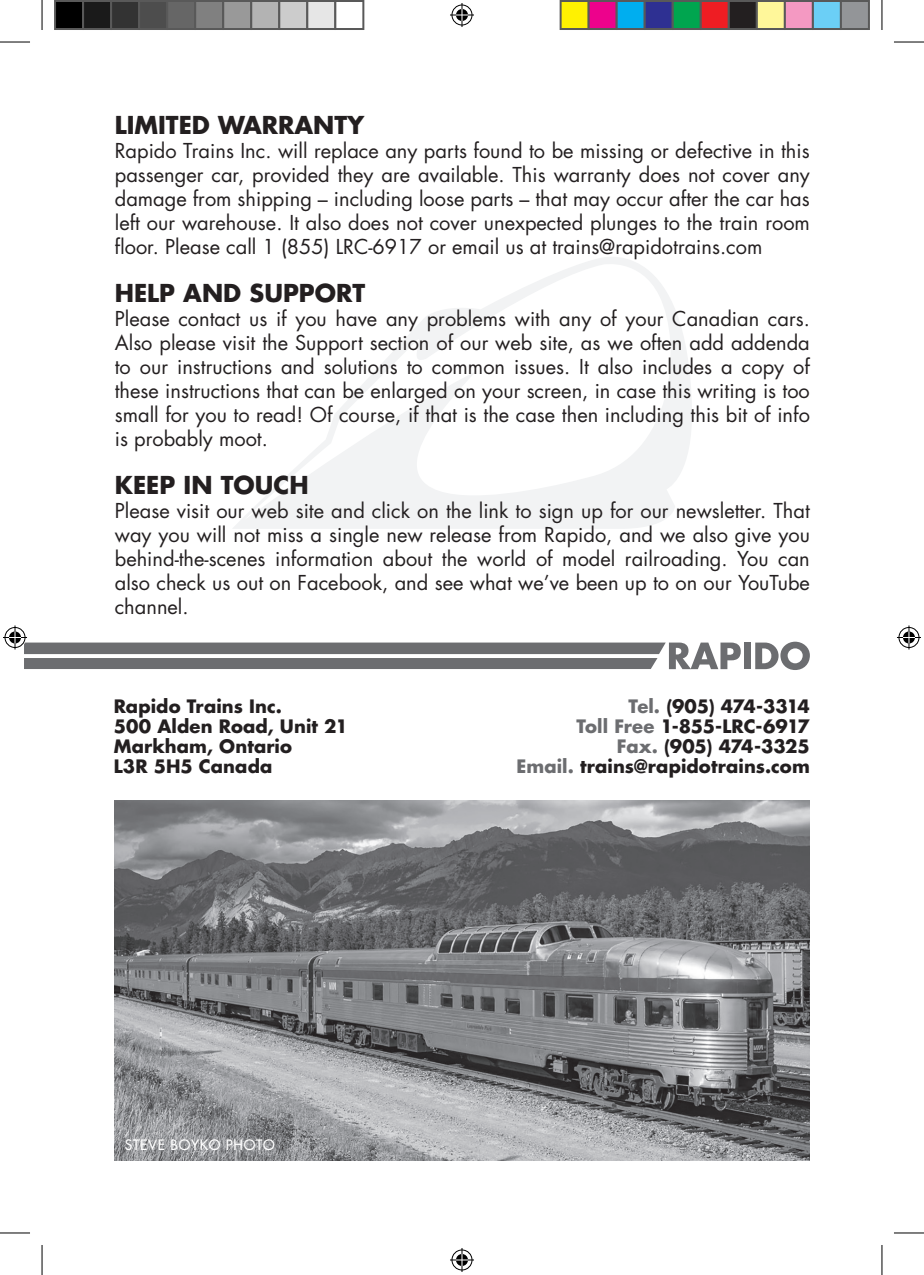
<style>
.page{position:relative;width:924px;height:1275px;background:#fff}
.page>*{position:absolute;margin:0;border:0;box-sizing:border-box;transform-origin:0 0}
.t1{font:700 24px "Futura Std";color:#231f20}
.t2{font:20px/24px "Futura Std";color:#231f20;text-align:justify}
.t3{font:700 18px/20px "Futura Std";letter-spacing:.005em;color:#231f20}
.t4{font:500 14px "Futura Std";letter-spacing:.05em;color:#fff}
.s1{color:#6c6d70}
</style>
<div class="page">
<svg style="left:233px;top:257px;width:459px;height:272px"></svg>
<div style="left:743px;top:642px;width:7px;height:27px;background:#6c6d70"></div>
<svg style="left:755px;top:641px;width:54px;height:29px"></svg>
<img style="left:114px;top:800px;width:695px;height:361px">
<hr style="left:0;top:42px;width:30px;height:1px;background:#000">
<hr style="left:893px;top:42px;width:30px;height:1px;background:#000">
<hr style="left:0;top:1232px;width:30px;height:1px;background:#000">
<hr style="left:893px;top:1232px;width:30px;height:1px;background:#000">
<hr style="left:42px;top:0;width:1px;height:30px;background:#000">
<hr style="left:42px;top:1245px;width:1px;height:30px;background:#000">
<hr style="left:881px;top:0;width:1px;height:30px;background:#000">
<hr style="left:881px;top:1245px;width:1px;height:30px;background:#000">
<svg style="left:450px;top:3px;width:24px;height:24px"></svg>
<svg style="left:450px;top:1248px;width:24px;height:24px"></svg>
<svg style="left:3px;top:625px;width:737px;height:44px"></svg>
<svg style="left:897px;top:625px;width:23px;height:24px"></svg>
<div style="left:55px;top:1px;width:28px;height:28px;background:#000"></div>
<div style="left:54px;top:0;width:30px;height:30px;border:2px solid #595959"></div>
<div style="left:83px;top:1px;width:28px;height:28px;background:#1a1a1a"></div>
<div style="left:82px;top:0;width:30px;height:30px;border:2px solid #595959"></div>
<div style="left:111px;top:1px;width:28px;height:28px;background:#333"></div>
<div style="left:110px;top:0;width:30px;height:30px;border:2px solid #595959"></div>
<div style="left:139px;top:1px;width:28px;height:28px;background:#4d4d4d"></div>
<div style="left:138px;top:0;width:30px;height:30px;border:2px solid #595959"></div>
<div style="left:167px;top:1px;width:28px;height:28px;background:#666"></div>
<div style="left:166px;top:0;width:30px;height:30px;border:2px solid #595959"></div>
<div style="left:195px;top:1px;width:28px;height:28px;background:#808080"></div>
<div style="left:194px;top:0;width:30px;height:30px;border:2px solid #595959"></div>
<div style="left:223px;top:1px;width:28px;height:28px;background:#999"></div>
<div style="left:222px;top:0;width:30px;height:30px;border:2px solid #595959"></div>
<div style="left:251px;top:1px;width:28px;height:28px;background:#b3b3b3"></div>
<div style="left:250px;top:0;width:30px;height:30px;border:2px solid #595959"></div>
<div style="left:279px;top:1px;width:28px;height:28px;background:#ccc"></div>
<div style="left:278px;top:0;width:30px;height:30px;border:2px solid #595959"></div>
<div style="left:307px;top:1px;width:28px;height:28px;background:#e6e6e6"></div>
<div style="left:306px;top:0;width:30px;height:30px;border:2px solid #595959"></div>
<div style="left:334px;top:0;width:30px;height:30px;border:2px solid #595959"></div>
<div style="left:560px;top:1px;width:28px;height:28px;background:#fff101"></div>
<div style="left:559px;top:0;width:30px;height:30px;border:2px solid #595959"></div>
<div style="left:588px;top:1px;width:28px;height:28px;background:#ed028c"></div>
<div style="left:587px;top:0;width:30px;height:30px;border:2px solid #595959"></div>
<div style="left:616px;top:1px;width:28px;height:28px;background:#00aeef"></div>
<div style="left:615px;top:0;width:30px;height:30px;border:2px solid #595959"></div>
<div style="left:644px;top:1px;width:28px;height:28px;background:#2e3092"></div>
<div style="left:643px;top:0;width:30px;height:30px;border:2px solid #595959"></div>
<div style="left:672px;top:1px;width:28px;height:28px;background:#00a54f"></div>
<div style="left:671px;top:0;width:30px;height:30px;border:2px solid #595959"></div>
<div style="left:700px;top:1px;width:28px;height:28px;background:#ee1d23"></div>
<div style="left:699px;top:0;width:30px;height:30px;border:2px solid #595959"></div>
<div style="left:728px;top:1px;width:28px;height:28px;background:#231f20"></div>
<div style="left:727px;top:0;width:30px;height:30px;border:2px solid #595959"></div>
<div style="left:756px;top:1px;width:28px;height:28px;background:#fff79a"></div>
<div style="left:755px;top:0;width:30px;height:30px;border:2px solid #595959"></div>
<div style="left:784px;top:1px;width:28px;height:28px;background:#f499c2"></div>
<div style="left:783px;top:0;width:30px;height:30px;border:2px solid #595959"></div>
<div style="left:812px;top:1px;width:28px;height:28px;background:#6bcff6"></div>
<div style="left:811px;top:0;width:30px;height:30px;border:2px solid #595959"></div>
<div style="left:840px;top:1px;width:28px;height:28px;background:#939598"></div>
<div style="left:839px;top:0;width:30px;height:30px;border:2px solid #595959"></div>
<p class="t1" style="left:115px;top:109px;width:251px">LIMITED WARRANTY</p>
<p class="t2" style="left:115px;top:139px;width:696px">Rapido Trains Inc. will replace any parts found to be missing or defective in this passenger car, provided they are available. This warranty does not cover any damage from shipping – including loose parts – that may occur after the car has left our warehouse. It also does not cover unexpected plunges to the train room floor. Please call 1 (855) LRC-6917 or email us at trains@rapidotrains.com</p>
<p class="t1" style="left:115px;top:277px;width:252px">HELP AND SUPPORT</p>
<p class="t2" style="left:115px;top:307px;width:696px">Please contact us if you have any problems with any of your Canadian cars.<br>Also please visit the Support section of our web site, as we often add addenda to our instructions and solutions to common issues. It also includes a copy of these instructions that can be enlarged on your screen, in case this writing is too small for you to read! Of course, if that is the case then including this bit of info is probably moot.</p>
<p class="t1" style="left:115px;top:469px;width:195px">KEEP IN TOUCH</p>
<p class="t2" style="left:115px;top:499px;width:696px">Please visit our web site and click on the link to sign up for our newsletter. That way you will not miss a single new release from Rapido, and we also give you behind-the-scenes information about the world of model railroading. You can also check us out on Facebook, and see what we’ve been up to on our YouTube channel.</p>
<p class="t3" style="left:114px;top:695px;width:235px">Rapido Trains Inc.<br>500 Alden Road, Unit 21<br>Markham, Ontario<br>L3R 5H5 Canada</p>
<p class="t3" style="left:516px;top:695px;width:295px;text-align:right"><span class="s1">Tel.</span> (905) 474-3314<br><span class="s1">Toll Free</span> 1-855-LRC-6917<br><span class="s1">Fax.</span> (905) 474-3325<br><span class="s1">Email.</span> trains@rapidotrains.com</p>
<p class="t4" style="left:125px;top:1136px;width:151px">STEVE BOYKO PHOTO</p>
</div>
